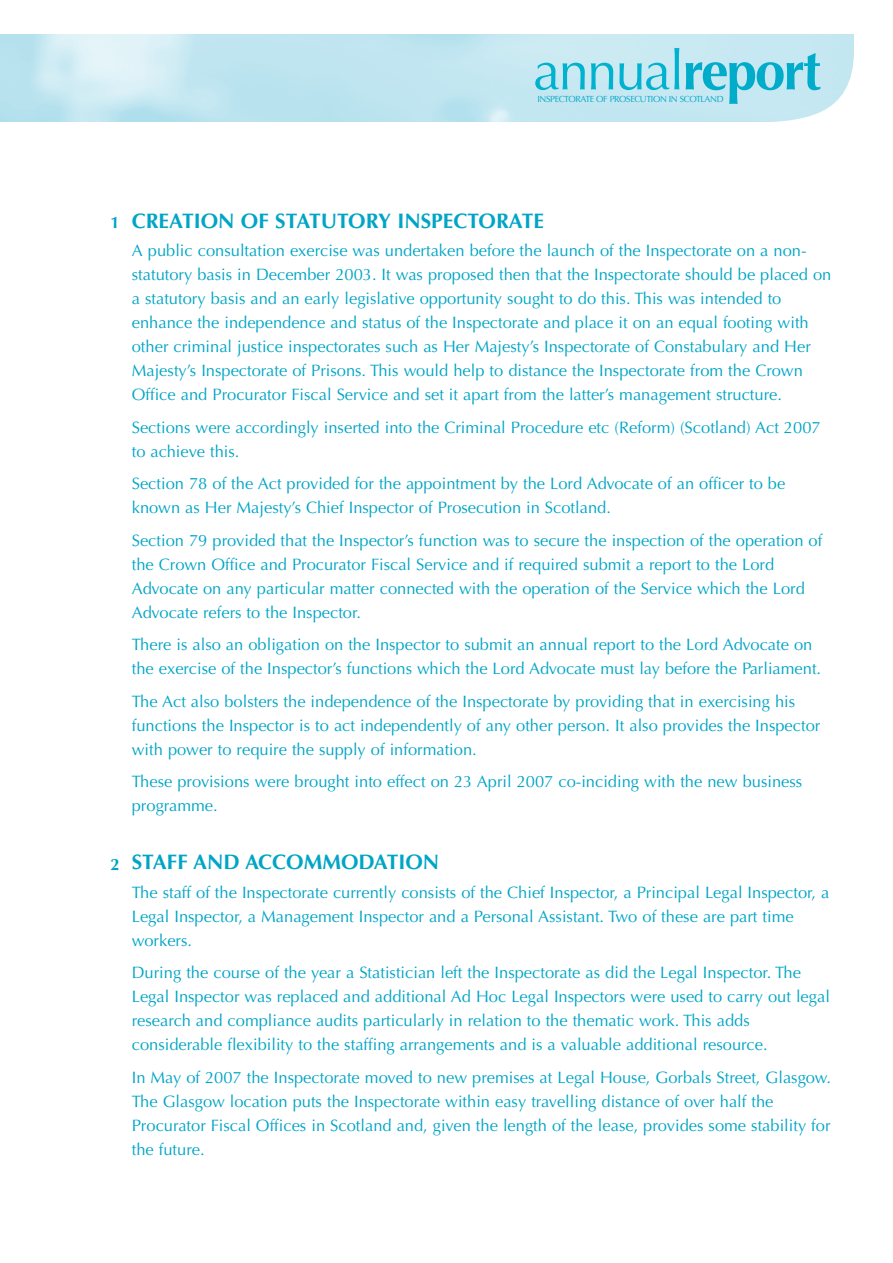
<style>
.page{position:relative;width:893px;height:1263px;background:#fff}
.page>*{position:absolute;margin:0;border:0;box-sizing:border-box;transform-origin:0 0}
.t1{font:55.05px "Optima LT Std";letter-spacing:-.04em;color:#00b2cf}
.t2{font:700 21px "Optima LT Std";color:#00a5c6}
.t3{font:16.5px/24px "Optima LT Std";color:#00a5c6}
.t4{font:8.85px "Optima LT Std";letter-spacing:-.045em;color:#00a5c6}
.s1{font-weight:700;color:#00acca}
.s2{font-size:16.5px}
</style>
<div class="page">
<div style="left:686px;top:34px;width:168px;height:88px;background:#c5e8f2"></div>
<h1 class="t1" style="left:533px;top:48px;width:289px">annual<span class="s1">report</span></h1>
<p class="t4" style="left:537px;top:95px;width:188px">INSPECTORATE OF PROSECUTION IN SCOTLAND</p>
<p class="t2" style="left:111px;top:212px;width:435px"><span class="s2">1</span> CREATION OF STATUTORY INSPECTORATE</p>
<p class="t3" style="left:132px;top:240px;width:701px">A public consultation exercise was undertaken before the launch of the Inspectorate on a non&shy;statutory basis in December 2003. It was proposed then that the Inspectorate should be placed on a statutory basis and an early legislative opportunity sought to do this. This was intended to enhance the independence and status of the Inspectorate and place it on an equal footing with other criminal justice inspectorates such as Her Majesty’s Inspectorate of Constabulary and Her Majesty’s Inspectorate of Prisons. This would help to distance the Inspectorate from the Crown Office and Procurator Fiscal Service and set it apart from the latter’s management structure.</p>
<p class="t3" style="left:132px;top:417px;width:690px">Sections were accordingly inserted into the Criminal Procedure etc (Reform) (Scotland) Act 2007 to achieve this.</p>
<p class="t3" style="left:132px;top:473px;width:655px">Section 78 of the Act provided for the appointment by the Lord Advocate of an officer to be known as Her Majesty’s Chief Inspector of Prosecution in Scotland.</p>
<p class="t3" style="left:132px;top:530px;width:692px">Section 79 provided that the Inspector’s function was to secure the inspection of the operation of the Crown Office and Procurator Fiscal Service and if required submit a report to the Lord Advocate on any particular matter connected with the operation of the Service which the Lord Advocate refers to the Inspector.</p>
<p class="t3" style="left:132px;top:634px;width:691px">There is also an obligation on the Inspector to submit an annual report to the Lord Advocate on the exercise of the Inspector’s functions which the Lord Advocate must lay before the Parliament.</p>
<p class="t3" style="left:132px;top:691px;width:690px">The Act also bolsters the independence of the Inspectorate by providing that in exercising his functions the Inspector is to act independently of any other person. It also provides the Inspector with power to require the supply of information.</p>
<p class="t3" style="left:132px;top:771px;width:672px">These provisions were brought into effect on 23 April 2007 co-inciding with the new business programme.</p>
<p class="t2" style="left:111px;top:854px;width:330px"><span class="s2">2</span> STAFF AND ACCOMMODATION</p>
<p class="t3" style="left:132px;top:882px;width:699px">The staff of the Inspectorate currently consists of the Chief Inspector, a Principal Legal Inspector, a<br>Legal Inspector, a Management Inspector and a Personal Assistant. Two of these are part time workers.</p>
<p class="t3" style="left:132px;top:962px;width:700px">During the course of the year a Statistician left the Inspectorate as did the Legal Inspector. The Legal Inspector was replaced and additional Ad Hoc Legal Inspectors were used to carry out legal research and compliance audits particularly in relation to the thematic work. This adds considerable flexibility to the staffing arrangements and is a valuable additional resource.</p>
<p class="t3" style="left:132px;top:1067px;width:701px">In May of 2007 the Inspectorate moved to new premises at Legal House, Gorbals Street, Glasgow.<br>The Glasgow location puts the Inspectorate within easy travelling distance of over half the Procurator Fiscal Offices in Scotland and, given the length of the lease, provides some stability for the future.</p>
</div>
